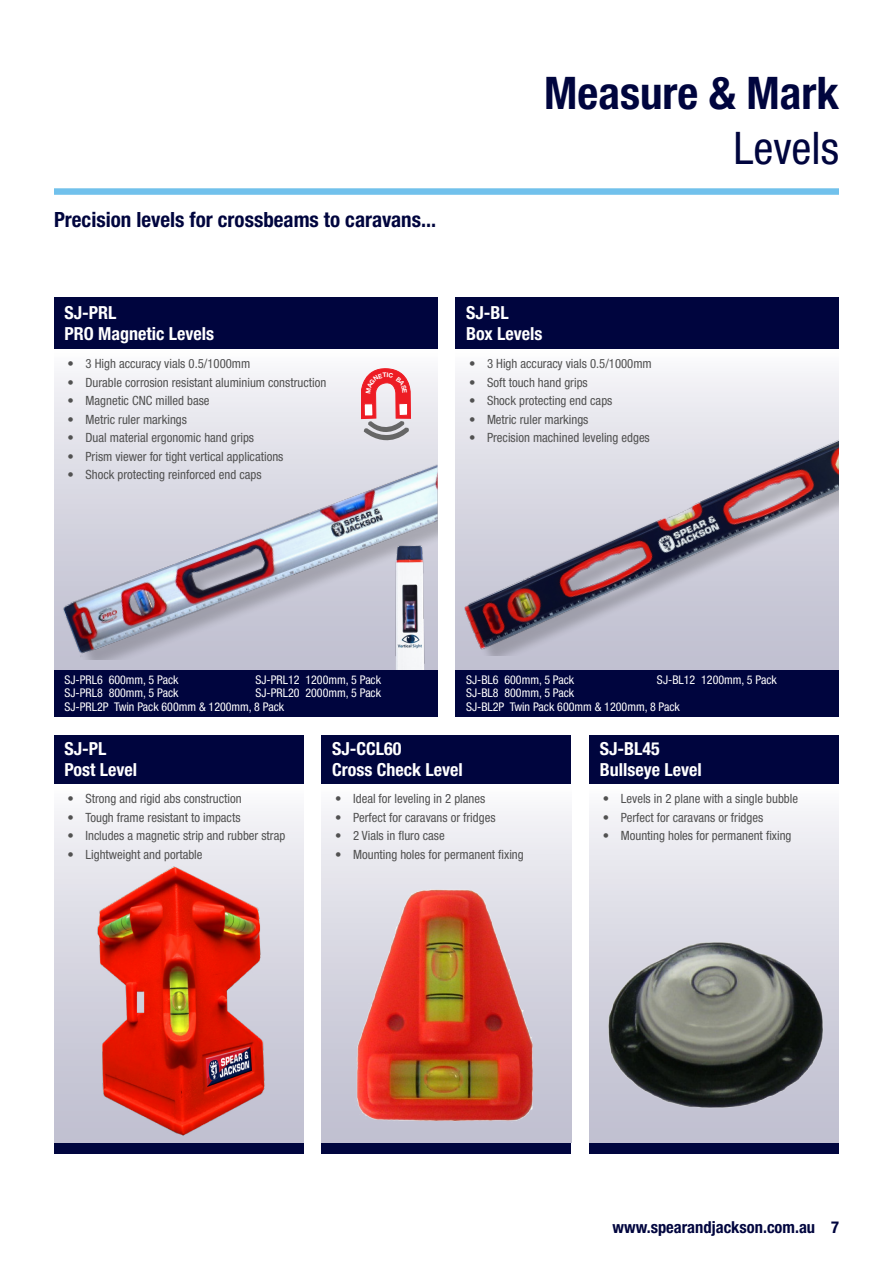
<style>
.page{position:relative;width:893px;height:1263px;background:#fff}
.page>*{position:absolute;margin:0;border:0;box-sizing:border-box;transform-origin:0 0}
.t1{font:700 condensed 45px "Helvetica Neue LT Std";color:#00053e}
.t2{font:condensed 45px "Helvetica Neue LT Std";color:#00053e}
.t3{font:700 condensed 21px "Helvetica Neue LT Std";color:#00053e}
.t4{font:700 condensed 18px/21px "Helvetica Neue LT Std";color:#fff}
.t5{font:700 condensed 16.5px "Helvetica Neue LT Std";color:#00053e}
.t6{font:condensed 12.75px "Helvetica Neue LT Std";color:#515151}
.t7{font:condensed 12px/13.5px "Helvetica Neue LT Std";color:#fff}
</style>
<div class="page">
<div style="left:455px;top:349px;width:384px;height:321px;background:linear-gradient(to bottom,#f6f6f8,#bbbbcd)"></div>
<div style="left:54px;top:349px;width:383px;height:321px;background:linear-gradient(to bottom,#f6f6f8,#bbbbcd)"></div>
<div style="left:54px;top:784px;width:250px;height:359px;background:linear-gradient(to bottom,#f6f6f8,#bbbbcd)"></div>
<div style="left:322px;top:783px;width:249px;height:360px;background:linear-gradient(to bottom,#f6f6f9,#bbbbcd)"></div>
<div style="left:589px;top:784px;width:250px;height:359px;background:linear-gradient(to bottom,#f6f6f8,#bbbbcd)"></div>
<div style="left:54px;top:1143px;width:250px;height:10px;background:#00053e"></div>
<div style="left:322px;top:1143px;width:249px;height:10px;background:#00053e"></div>
<div style="left:589px;top:1143px;width:250px;height:10px;background:#00053e"></div>
<div style="left:54px;top:735px;width:250px;height:49px;background:#00053e"></div>
<div style="left:322px;top:735px;width:249px;height:49px;background:#00053e"></div>
<div style="left:589px;top:735px;width:250px;height:49px;background:#00053e"></div>
<img style="left:600px;top:930px;width:228px;height:188px">
<div style="left:54px;top:298px;width:383px;height:51px;background:#00053e"></div>
<div style="left:67px;top:447px;width:370px;height:212px;background:#e1e1e9"></div>
<img style="left:61px;top:452px;width:376px;height:207px">
<img style="left:390px;top:543px;width:39px;height:127px">
<div style="left:455px;top:298px;width:384px;height:51px;background:#00053e"></div>
<img style="left:464px;top:435px;width:375px;height:220px">
<div style="left:54px;top:670px;width:383px;height:46px;background:#00053e"></div>
<div style="left:455px;top:670px;width:384px;height:46px;background:#00053e"></div>
<img style="left:81px;top:863px;width:196px;height:277px">
<img style="left:346px;top:880px;width:198px;height:254px">
<div style="left:54px;top:189px;width:785px;height:6px;background:#71c1ec"></div>
<svg style="left:361px;top:367px;width:50px;height:78px;background:#dd8f94"></svg>
<h2 class="t3" style="left:54px;top:206px;width:384px">Precision levels for crossbeams to caravans...</h2>
<h1 class="t1" style="left:544px;top:66px;width:296px">Measure &amp; Mark</h1>
<h1 class="t2" style="left:733px;top:122px;width:107px">Levels</h1>
<h3 class="t4" style="left:64px;top:302px;width:151px">SJ-PRL<br>PRO Magnetic Levels</h3>
<h3 class="t4" style="left:466px;top:302px;width:78px">SJ-BL<br>Box Levels</h3>
<p class="t6" style="left:68px;top:356px;width:184px">• 3 High accuracy vials 0.5/1000mm</p>
<p class="t6" style="left:68px;top:375px;width:260px">• Durable corrosion resistant aluminium construction</p>
<p class="t6" style="left:68px;top:393px;width:144px">• Magnetic CNC milled base</p>
<p class="t6" style="left:68px;top:412px;width:121px">• Metric ruler markings</p>
<p class="t6" style="left:68px;top:430px;width:188px">• Dual material ergonomic hand grips</p>
<p class="t6" style="left:68px;top:449px;width:217px">• Prism viewer for tight vertical applications</p>
<p class="t6" style="left:68px;top:467px;width:196px">• Shock protecting reinforced end caps</p>
<p class="t7" style="left:64px;top:673px;width:116px">SJ-PRL6 600mm, 5 Pack<br>SJ-PRL8 800mm, 5 Pack</p>
<p class="t7" style="left:255px;top:673px;width:127px">SJ-PRL12 1200mm, 5 Pack</p>
<p class="t7" style="left:255px;top:686px;width:127px">SJ-PRL20 2000mm, 5 Pack</p>
<p class="t7" style="left:64px;top:700px;width:221px">SJ-PRL2P Twin Pack 600mm &amp; 1200mm, 8 Pack</p>
<p class="t6" style="left:469px;top:356px;width:184px">• 3 High accuracy vials 0.5/1000mm</p>
<p class="t6" style="left:469px;top:375px;width:120px">• Soft touch hand grips</p>
<p class="t6" style="left:469px;top:393px;width:145px">• Shock protecting end caps</p>
<p class="t6" style="left:469px;top:412px;width:121px">• Metric ruler markings</p>
<p class="t6" style="left:469px;top:430px;width:182px">• Precision machined leveling edges</p>
<p class="t7" style="left:466px;top:673px;width:110px">SJ-BL6 600mm, 5 Pack<br>SJ-BL8 800mm, 5 Pack</p>
<p class="t7" style="left:657px;top:673px;width:121px">SJ-BL12 1200mm, 5 Pack</p>
<p class="t7" style="left:466px;top:700px;width:215px">SJ-BL2P Twin Pack 600mm &amp; 1200mm, 8 Pack</p>
<h3 class="t4" style="left:64px;top:738px;width:74px">SJ-PL<br>Post Level</h3>
<h3 class="t4" style="left:332px;top:738px;width:132px">SJ-CCL60<br>Cross Check Level</h3>
<h3 class="t4" style="left:600px;top:738px;width:103px">SJ-BL45<br>Bullseye Level</h3>
<p class="t6" style="left:68px;top:791px;width:176px">• Strong and rigid abs construction</p>
<p class="t6" style="left:68px;top:810px;width:175px">• Tough frame resistant to impacts</p>
<p class="t6" style="left:68px;top:828px;width:219px">• Includes a magnetic strip and rubber strap</p>
<p class="t6" style="left:68px;top:847px;width:137px">• Lightweight and portable</p>
<p class="t6" style="left:335px;top:791px;width:152px">• Ideal for leveling in 2 planes</p>
<p class="t6" style="left:335px;top:810px;width:162px">• Perfect for caravans or fridges</p>
<p class="t6" style="left:335px;top:828px;width:111px">• 2 Vials in fluro case</p>
<p class="t6" style="left:335px;top:847px;width:190px">• Mounting holes for permanent fixing</p>
<p class="t6" style="left:603px;top:791px;width:197px">• Levels in 2 plane with a single bubble</p>
<p class="t6" style="left:603px;top:810px;width:162px">• Perfect for caravans or fridges</p>
<p class="t6" style="left:603px;top:828px;width:190px">• Mounting holes for permanent fixing</p>
<p class="t5" style="left:612px;top:1217px;width:228px">www.spearandjackson.com.au 7</p>
</div>
